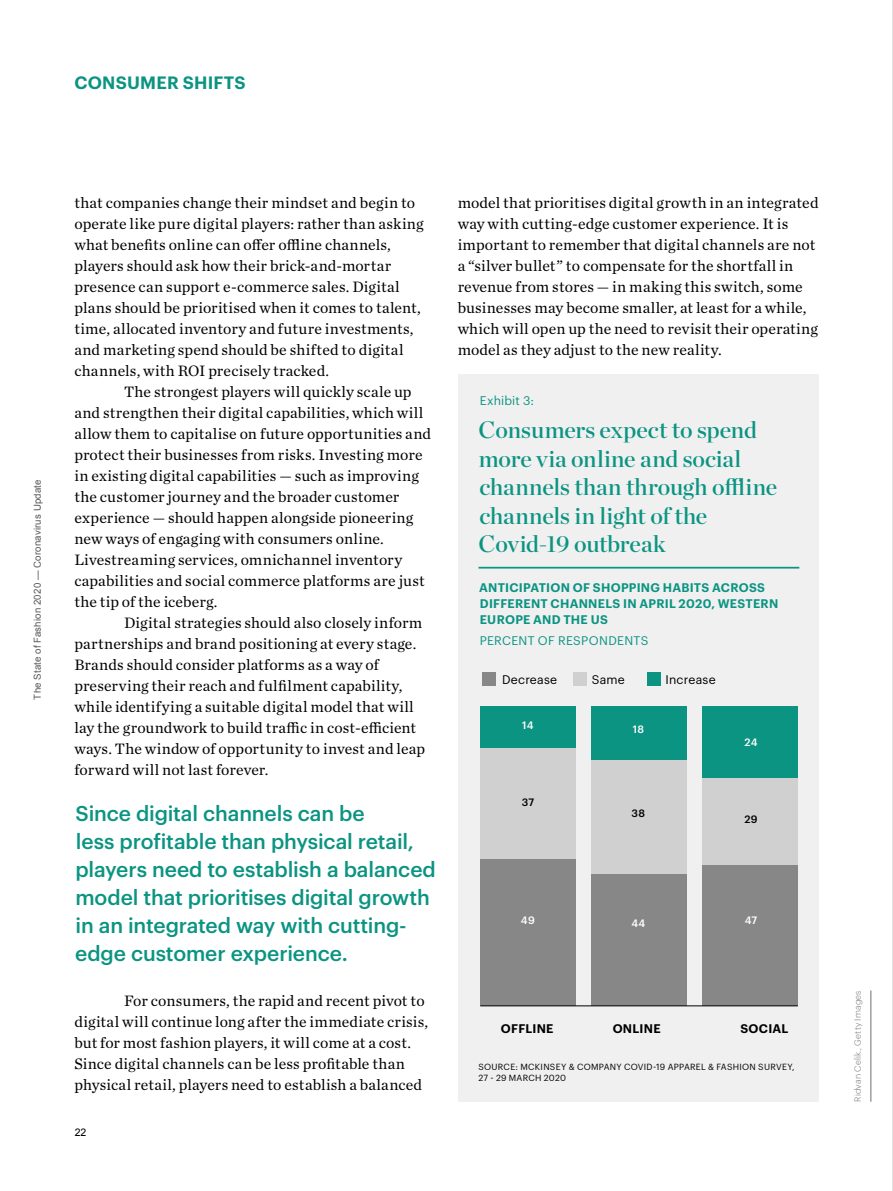
<style>
.page{position:relative;width:893px;height:1191px;background:#fff}
.page>*{position:absolute;margin:0;border:0;box-sizing:border-box;transform-origin:0 0}
.t1{font:23.62px/28.3px "Chronicle Display Semi";letter-spacing:-.005em;color:#0b9482}
.t2{font:500 21px/28px "Graphik";letter-spacing:-.005em;color:#0b9482}
.t3{font:600 17.5px "Graphik";letter-spacing:.01em;color:#0b9482}
.t4{font:15.75px/21px "Chronicle Text G1";letter-spacing:.01em;color:#000}
.t5{font:600 12.25px/15.8px "Graphik";letter-spacing:.02em;color:#0b9482}
.t6{font:12.25px "Graphik";letter-spacing:.02em;color:#0b9482}
.t7{font:12.25px "Graphik";letter-spacing:.02em;color:#000}
.t8{font:600 12.25px "Graphik";letter-spacing:.02em;color:#000}
.t9{font:500 10.5px "Graphik";letter-spacing:.025em;color:#fff}
.t10{font:500 10.5px "Graphik";color:#000}
.t11{font:10.5px "Arial";color:#000}
.t12{font:9.62px "Arial";letter-spacing:.02em;color:#575756}
.t13{font:8.75px/10.5px "Graphik";letter-spacing:.03em;color:#000}
.t14{font:300 8.75px "Graphik";letter-spacing:.02em;color:#706f6f}
</style>
<div class="page">
<div style="left:458px;top:375px;width:361px;height:726px;background:#f0f0f0"></div>
<hr style="left:478px;top:567px;width:321px;height:1px;background:#0b9482">
<div style="left:480px;top:706px;width:95px;height:42px;background:#0b9482"></div>
<div style="left:591px;top:706px;width:96px;height:54px;background:#0b9482"></div>
<div style="left:702px;top:706px;width:96px;height:72px;background:#0b9482"></div>
<div style="left:480px;top:748px;width:95px;height:111px;background:#d0d0d0"></div>
<div style="left:591px;top:760px;width:96px;height:114px;background:#d0d0d0"></div>
<div style="left:702px;top:778px;width:96px;height:87px;background:#d0d0d0"></div>
<div style="left:480px;top:859px;width:95px;height:146px;background:#878787"></div>
<div style="left:591px;top:874px;width:96px;height:131px;background:#878787"></div>
<div style="left:702px;top:865px;width:96px;height:140px;background:#878787"></div>
<div style="left:482px;top:672px;width:14px;height:14px;background:#878787"></div>
<div style="left:573px;top:672px;width:14px;height:14px;background:#d0d0d0"></div>
<div style="left:647px;top:672px;width:14px;height:14px;background:#0b9482"></div>
<hr style="left:871px;top:990px;width:1px;height:111px;background:#706f6f">
<hr style="left:480px;top:1005px;width:318px;height:1px;background:#000">
<hr style="left:892px;top:0;width:1px;height:1191px;background:#c6c6c6">
<p class="t3" style="left:74px;top:69px;width:173px">CONSUMER SHIFTS</p>
<p class="t12" style="left:31px;top:699px;width:221px;rotate:-90deg">The State of Fashion 2020 — Coronavirus Update</p>
<p class="t4" style="left:74px;top:191px;width:351px">that companies change their mindset and begin to operate like pure digital players: rather than asking what benefits online can offer offline channels, players should ask how their brick-and-mortar presence can support e-commerce sales. Digital plans should be prioritised when it comes to talent, time, allocated inventory and future investments, and marketing spend should be shifted to digital channels, with ROI precisely tracked.</p>
<p class="t4" style="left:74px;top:380px;width:358px;text-indent:50px">The strongest players will quickly scale up and strengthen their digital capabilities, which will allow them to capitalise on future opportunities and protect their businesses from risks. Investing more in existing digital capabilities — such as improving the customer journey and the broader customer experience — should happen alongside pioneering new ways of engaging with consumers online.<br>Livestreaming services, omnichannel inventory capabilities and social commerce platforms are just the tip of the iceberg.</p>
<p class="t4" style="left:74px;top:611px;width:352px;text-indent:50px">Digital strategies should also closely inform partnerships and brand positioning at every stage.<br>Brands should consider platforms as a way of preserving their reach and fulfilment capability, while identifying a suitable digital model that will lay the groundwork to build traffic in cost-efficient ways. The window of opportunity to invest and leap forward will not last forever.</p>
<h2 class="t2" style="left:75px;top:798px;width:362px">Since digital channels can be<br>less profitable than physical retail, players need to establish a balanced model that prioritises digital growth in an integrated way with cutting&shy;edge customer experience.</h2>
<p class="t4" style="left:74px;top:989px;width:355px;text-indent:50px">For consumers, the rapid and recent pivot to digital will continue long after the immediate crisis, but for most fashion players, it will come at a cost.<br>Since digital channels can be less profitable than physical retail, players need to establish a balanced</p>
<p class="t11" style="left:75px;top:1125px;width:13px">22</p>
<p class="t4" style="left:458px;top:191px;width:362px">model that prioritises digital growth in an integrated way with cutting-edge customer experience. It is important to remember that digital channels are not a “silver bullet” to compensate for the shortfall in revenue from stores — in making this switch, some businesses may become smaller, at least for a while, which will open up the need to revisit their operating model as they adjust to the new reality.</p>
<p class="t6" style="left:480px;top:391px;width:56px">Exhibit 3:</p>
<h1 class="t1" style="left:479px;top:414px;width:300px">Consumers expect to spend more via online and social channels than through offline channels in light of the<br>Covid-19 outbreak</h1>
<p class="t5" style="left:479px;top:579px;width:301px">ANTICIPATION OF SHOPPING HABITS ACROSS<br>DIFFERENT CHANNELS IN APRIL 2020, WESTERN<br>EUROPE AND THE US</p>
<p class="t6" style="left:480px;top:631px;width:170px">PERCENT OF RESPONDENTS</p>
<p class="t7" style="left:502px;top:670px;width:57px">Decrease</p>
<p class="t7" style="left:592px;top:670px;width:35px">Same</p>
<p class="t7" style="left:665px;top:670px;width:52px">Increase</p>
<p class="t9" style="left:522px;top:717px;width:13px">14</p>
<p class="t10" style="left:522px;top:794px;width:14px">37</p>
<p class="t9" style="left:521px;top:911px;width:15px">49</p>
<p class="t9" style="left:633px;top:720px;width:13px">18</p>
<p class="t10" style="left:632px;top:804px;width:15px">38</p>
<p class="t9" style="left:631px;top:915px;width:15px">44</p>
<p class="t9" style="left:744px;top:734px;width:15px">24</p>
<p class="t10" style="left:744px;top:811px;width:15px">29</p>
<p class="t9" style="left:745px;top:911px;width:14px">47</p>
<p class="t8" style="left:501px;top:1018px;width:54px">OFFLINE</p>
<p class="t8" style="left:613px;top:1018px;width:49px">ONLINE</p>
<p class="t8" style="left:740px;top:1018px;width:49px">SOCIAL</p>
<p class="t13" style="left:478px;top:1061px;width:318px">SOURCE: MCKINSEY &amp; COMPANY COVID-19 APPAREL &amp; FASHION SURVEY,<br>27 - 29 MARCH 2020</p>
<p class="t14" style="left:851px;top:1101px;width:113px;rotate:-90deg">Ridvan Celik., Getty Images</p>
</div>
